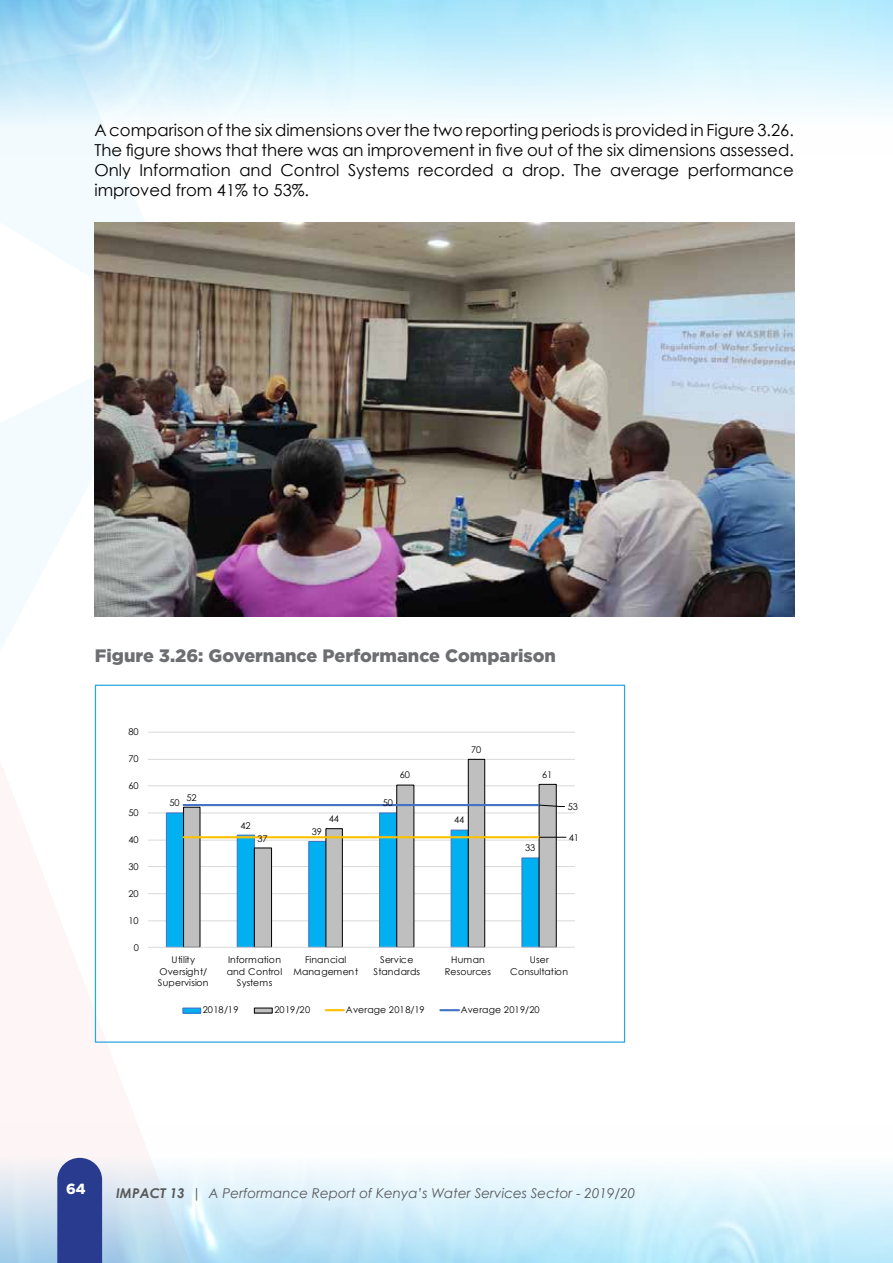
<style>
.page{position:relative;width:893px;height:1263px;background:#fff}
.page>*{position:absolute;margin:0;border:0;box-sizing:border-box;transform-origin:0 0}
.t1{font:900 18px "Gotham";color:#6d6e71}
.t2{font:16.5px/19.8px "Century Gothic";color:#000;text-align:justify}
.t3{font:800 15px "Metropolis";color:#fff}
.t4{font:italic 13.5px "Century Gothic";color:#58595b}
.t5{font:9.3px/11.7px "Century Gothic";letter-spacing:.005em;color:#000;text-align:center}
.s1{font-weight:700}
</style>
<div class="page">
<svg style="left:0;top:901px;width:197px;height:362px;fill:#fef6f6"></svg>
<div style="left:57px;top:1158px;width:45px;height:105px;background:#293b8f"></div>
<svg style="left:0;top:341px;width:166px;height:560px"></svg>
<svg style="left:0;top:53px;width:197px;height:288px"></svg>
<div style="left:125px;top:710px;width:468px;height:313px;background:#fff"></div>
<hr style="left:148px;top:920px;width:427px;height:1px;background:#d9d9d9">
<hr style="left:148px;top:893px;width:427px;height:1px;background:#d9d9d9">
<hr style="left:148px;top:866px;width:427px;height:1px;background:#d9d9d9">
<hr style="left:148px;top:840px;width:427px;height:1px;background:#d9d9d9">
<hr style="left:148px;top:812px;width:427px;height:1px;background:#d9d9d9">
<hr style="left:148px;top:785px;width:427px;height:1px;background:#d9d9d9">
<hr style="left:148px;top:759px;width:427px;height:1px;background:#d9d9d9">
<hr style="left:148px;top:732px;width:427px;height:1px;background:#d9d9d9">
<svg style="left:166px;top:812px;width:17px;height:135px;background:#05aced"></svg>
<svg style="left:183px;top:759px;width:374px;height:188px"></svg>
<hr style="left:148px;top:947px;width:427px;height:1px;background:#d9d9d9">
<hr style="left:184px;top:836px;width:355px;height:2px;background:#ffc000">
<hr style="left:184px;top:804px;width:355px;height:2px;background:#4472c4">
<svg style="left:539px;top:837px;width:27px;height:1px"></svg>
<svg style="left:538px;top:804px;width:27px;height:3px"></svg>
<div style="left:183px;top:1008px;width:18px;height:5px;background:#00b0f0"></div>
<div style="left:182px;top:1008px;width:19px;height:5px;border:1px solid #4472c4"></div>
<div style="left:254px;top:1008px;width:18px;height:5px;background:#bfbfbf"></div>
<svg style="left:326px;top:1009px;width:18px;height:2px"></svg>
<svg style="left:440px;top:1009px;width:19px;height:2px"></svg>
<img style="left:95px;top:222px;width:700px;height:394px">
<p class="t2" style="left:94px;top:120px;width:701px">A comparison of the six dimensions over the two reporting periods is provided in Figure 3.26.<br>The figure shows that there was an improvement in five out of the six dimensions assessed.<br>Only Information and Control Systems recorded a drop. The average performance improved from 41% to 53%.</p>
<p class="t1" style="left:95px;top:646px;width:463px">Figure 3.26: Governance Performance Comparison</p>
<p class="t5" style="left:128px;top:726px;width:12px">80</p>
<p class="t5" style="left:128px;top:753px;width:12px">70</p>
<p class="t5" style="left:128px;top:780px;width:12px">60</p>
<p class="t5" style="left:128px;top:807px;width:12px">50</p>
<p class="t5" style="left:128px;top:834px;width:12px">40</p>
<p class="t5" style="left:128px;top:860px;width:12px">30</p>
<p class="t5" style="left:128px;top:887px;width:12px">20</p>
<p class="t5" style="left:128px;top:914px;width:12px">10</p>
<p class="t5" style="left:134px;top:941px;width:7px">0</p>
<p class="t5" style="left:186px;top:791px;width:12px">52</p>
<p class="t5" style="left:169px;top:797px;width:12px">50</p>
<p class="t5" style="left:241px;top:819px;width:12px">42</p>
<p class="t5" style="left:258px;top:832px;width:12px">37</p>
<p class="t5" style="left:329px;top:812px;width:12px">44</p>
<p class="t5" style="left:312px;top:826px;width:12px">39</p>
<p class="t5" style="left:400px;top:769px;width:12px">60</p>
<p class="t5" style="left:383px;top:797px;width:12px">50</p>
<p class="t5" style="left:471px;top:743px;width:12px">70</p>
<p class="t5" style="left:454px;top:814px;width:12px">44</p>
<p class="t5" style="left:542px;top:768px;width:12px">61</p>
<p class="t5" style="left:525px;top:842px;width:12px">33</p>
<p class="t5" style="left:568px;top:801px;width:12px">53</p>
<p class="t5" style="left:569px;top:831px;width:12px">41</p>
<p class="t5" style="left:158px;top:954px;width:52px">Utility<br>Oversight/<br>Supervision</p>
<p class="t5" style="left:227px;top:954px;width:57px">Information and Control<br>Systems</p>
<p class="t5" style="left:293px;top:954px;width:66px">Financial<br>Management</p>
<p class="t5" style="left:374px;top:954px;width:48px">Service<br>Standards</p>
<p class="t5" style="left:445px;top:954px;width:48px">Human<br>Resources</p>
<p class="t5" style="left:510px;top:954px;width:59px">User<br>Consultation</p>
<p class="t5" style="left:203px;top:1004px;width:37px">2018/19</p>
<p class="t5" style="left:274px;top:1004px;width:37px">2019/20</p>
<p class="t5" style="left:346px;top:1004px;width:80px">Average 2018/19</p>
<p class="t5" style="left:461px;top:1004px;width:80px">Average 2019/20</p>
<p class="t3" style="left:66px;top:1179px;width:21px">64</p>
<p class="t4" style="left:116px;top:1183px;width:521px"><span class="s1">IMPACT 13</span> | A Performance Report of Kenya’s Water Services Sector - 2019/20</p>
</div>
